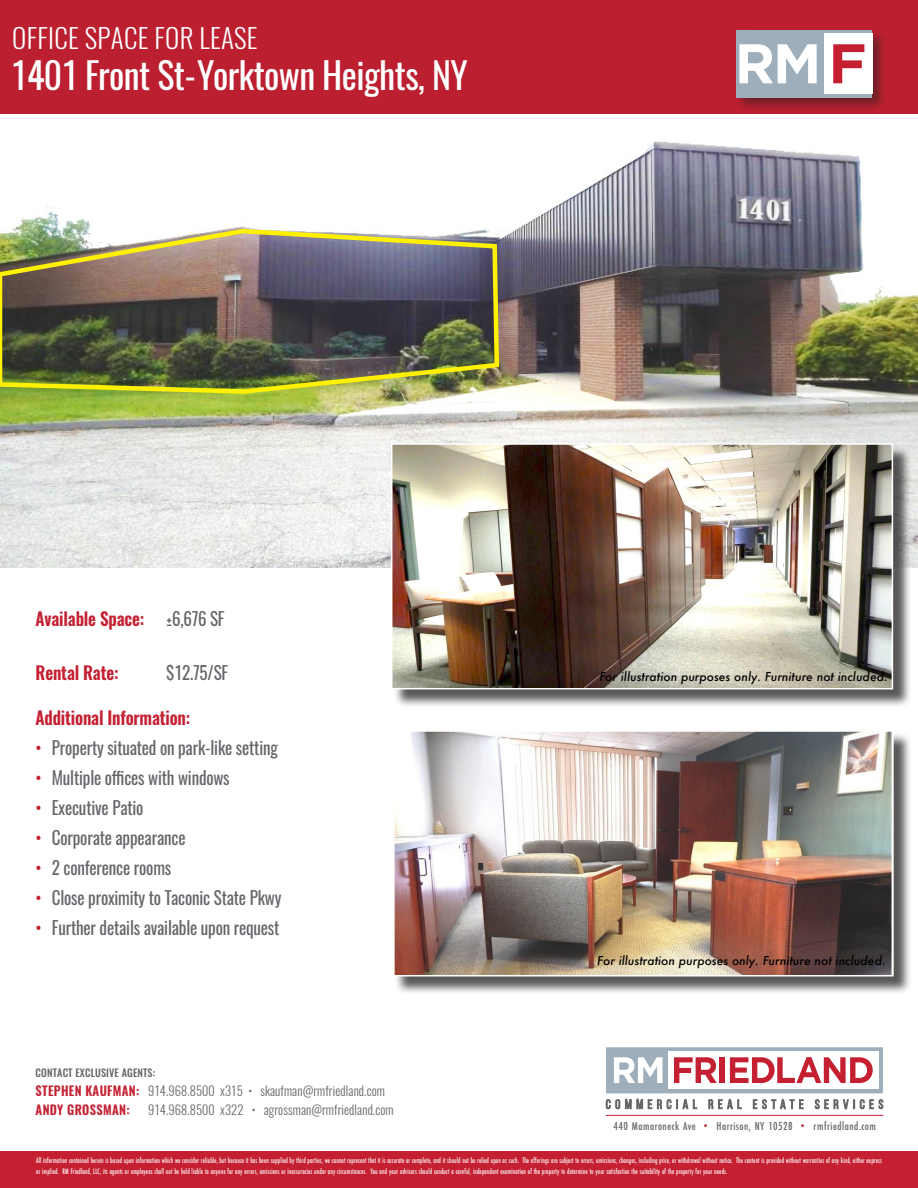
<style>
.page{position:relative;width:918px;height:1188px;background:#fff}
.page>*{position:absolute;margin:0;border:0;box-sizing:border-box;transform-origin:0 0}
.t1{font:36px "Oswald";letter-spacing:-.015em;color:#fff}
.t2{font:300 27px "Oswald";letter-spacing:.01em;color:#fff}
.t3{font:18px "Oswald";letter-spacing:-.01em;color:#64666a;scale:.95 1}
.t4{font:600 18px "Oswald";letter-spacing:-.01em;color:#c42032;scale:.95 1}
.t5{font:300 12.9px "Oswald";letter-spacing:.01em;color:#64666a}
.t6{font:600 12.9px "Oswald";letter-spacing:.025em;color:#c42032}
.t7{font:italic 500 12px "Futura";color:#000}
.t8{font:500 12px "Futura PT Cond";letter-spacing:.04em;color:#64666a}
.t9{font:500 10.5px "Oswald";letter-spacing:.015em;color:#64666a}
.t10{font:500 8.25px/11.2px "Futura PT Cond";letter-spacing:.02em;color:#fff;scale:.84 1}
.s1{font-weight:400;color:#64666a}
.s2{color:#c42032}
.s3{font-weight:600;color:#c42032}
.s4{font-size:9.9px;color:#c42032}
</style>
<div class="page">
<div style="left:0;top:0;width:918px;height:119px;background:#bc1f30"></div>
<div style="left:735px;top:29px;width:152px;height:83px;background:#231f20;opacity:.51"></div>
<div style="left:737px;top:30px;width:135px;height:67px;background:#9eaeba"></div>
<svg style="left:739px;top:44px;width:78px;height:39px"></svg>
<div style="left:824px;top:34px;width:48px;height:60px;background:#fff"></div>
<svg style="left:833px;top:44px;width:31px;height:39px"></svg>
<hr style="left:606px;top:1115px;width:277px;height:1px;background:#c42032">
<svg style="left:605px;top:1098px;width:92px;height:11px"></svg>
<svg style="left:708px;top:1098px;width:34px;height:11px"></svg>
<svg style="left:753px;top:1098px;width:51px;height:11px"></svg>
<svg style="left:814px;top:1099px;width:70px;height:11px"></svg>
<div style="left:606px;top:1047px;width:277px;height:46px;background:#9eafbb;border:4px solid #9eafbb"></div>
<svg style="left:614px;top:1057px;width:48px;height:26px"></svg>
<div style="left:668px;top:1051px;width:211px;height:38px;background:#fff"></div>
<svg style="left:674px;top:1057px;width:43px;height:26px"></svg>
<div style="left:720px;top:1057px;width:5px;height:26px;background:#c42032"></div>
<svg style="left:730px;top:1057px;width:143px;height:26px"></svg>
<div style="left:0;top:1151px;width:918px;height:37px;background:#c42032"></div>
<img style="left:0;top:114px;width:918px;height:454px">
<div style="left:393px;top:446px;width:519px;height:262px;background:#231f20;opacity:.75"></div>
<img style="left:394px;top:446px;width:496px;height:240px">
<div style="left:391px;top:443px;width:502px;height:246px;border:2px solid #fff"></div>
<img style="left:0;top:227px;width:501px;height:169px">
<div style="left:394px;top:733px;width:518px;height:262px;background:#231f20;opacity:.75"></div>
<img style="left:395px;top:733px;width:496px;height:240px">
<div style="left:392px;top:730px;width:502px;height:246px;border:2px solid #fff"></div>
<p class="t2" style="left:12px;top:20px;width:247px">OFFICE SPACE FOR LEASE</p>
<p class="t1" style="left:11px;top:50px;width:459px">1401 Front St-Yorktown Heights, NY</p>
<p class="t4" style="left:36px;top:606px;width:200px">Available Space: <span class="s1">±6,676 SF</span></p>
<p class="t4" style="left:36px;top:660px;width:89px">Rental Rate:</p>
<p class="t3" style="left:166px;top:660px;width:67px">$12.75/SF</p>
<p class="t4" style="left:36px;top:705px;width:164px">Additional Information:</p>
<p class="t3" style="left:36px;top:735px;width:257px"><span class="s2">•</span> Property situated on park-like setting</p>
<p class="t3" style="left:36px;top:765px;width:206px"><span class="s2">•</span> Multiple offices with windows</p>
<p class="t3" style="left:36px;top:795px;width:115px"><span class="s2">•</span> Executive Patio</p>
<p class="t3" style="left:36px;top:825px;width:159px"><span class="s2">•</span> Corporate appearance</p>
<p class="t3" style="left:36px;top:855px;width:144px"><span class="s2">•</span> 2 conference rooms</p>
<p class="t3" style="left:36px;top:885px;width:260px"><span class="s2">•</span> Close proximity to Taconic State Pkwy</p>
<p class="t3" style="left:36px;top:915px;width:258px"><span class="s2">•</span> Further details available upon request</p>
<p class="t9" style="left:36px;top:1065px;width:121px">CONTACT EXCLUSIVE AGENTS:</p>
<p class="t6" style="left:36px;top:1101px;width:96px">ANDY GROSSMAN:</p>
<p class="t5" style="left:148px;top:1101px;width:247px">914.968.8500 x322 • agrossman@rmfriedland.com</p>
<p class="t5" style="left:36px;top:1083px;width:351px"><span class="s3">STEPHEN KAUFMAN:</span> 914.968.8500 x315 • skaufman@rmfriedland.com</p>
<p class="t7" style="left:599px;top:668px;width:290px">For illustration purposes only. Furniture not included.</p>
<p class="t7" style="left:597px;top:953px;width:290px">For illustration purposes only. Furniture not included.</p>
<p class="t8" style="left:613px;top:1119px;width:264px">440 Mamaroneck Ave <span class="s4">•</span> Harrison, NY 10528 <span class="s4">•</span> rmfriedland.com</p>
<p class="t10" style="left:36px;top:1154px;width:1008px">All information contained herein is based upon information which we consider reliable, but because it has been supplied by third parties, we cannot represent that it is accurate or complete, and it should not be relied upon as such. The offerings are subject to errors, omissions, changes, including price, or withdrawal without notice. The content is provided without warranties of any kind, either express or implied. RM Friedland, LLC, its agents or employees shall not be held liable to anyone for any errors, omissions or inaccuracies under any circumstances. You and your advisors should conduct a careful, independent examination of the property to determine to your satisfaction the suitability of the property for your needs.</p>
</div>
